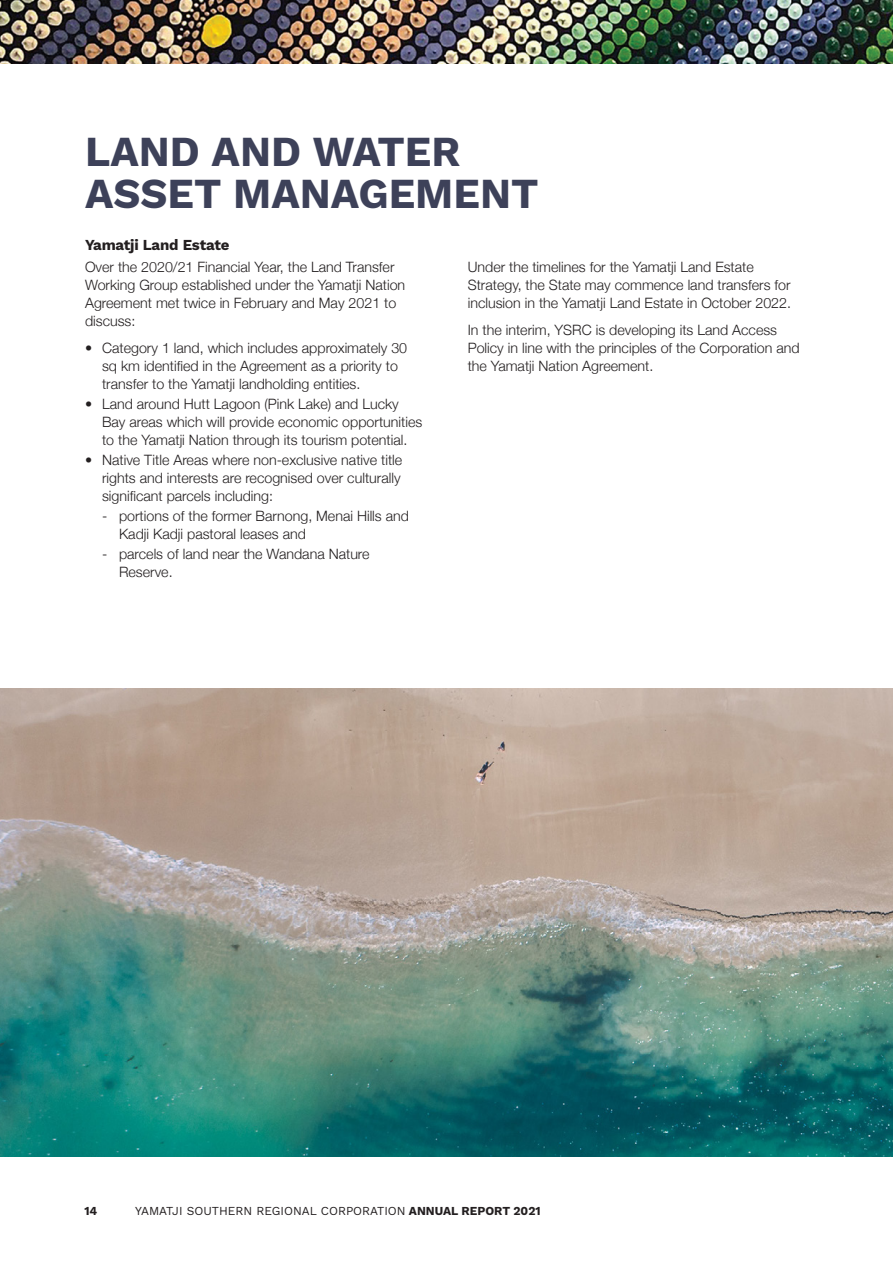
<style>
.page{position:relative;width:893px;height:1263px;background:#fff}
.page>*{position:absolute;margin:0;border:0;box-sizing:border-box;transform-origin:0 0}
.SECTION_HEADER{font:42px/42px "Work Sans";color:#3d4159}
.HEADING_B{font:15px "Work Sans";letter-spacing:-.01em;color:#231f20}
.BULLETS{font:300 14.25px/18px "Helvetica Neue";color:#231f20}
.t1{font:12px "Work Sans";color:#231f20}
</style>
<div class="page">
<img style="left:0;top:0;width:893px;height:64px">
<img style="left:0;top:689px;width:893px;height:468px">
<p class="SECTION_HEADER" style="left:85px;top:129px;width:455px">LAND AND WATER<br>ASSET MANAGEMENT</p>
<p class="HEADING_B" style="left:85px;top:233px;width:146px">Yamatji Land Estate</p>
<p class="BULLETS" style="left:85px;top:257px;width:322px">Over the 2020/21 Financial Year, the Land Transfer Working Group established under the Yamatji Nation Agreement met twice in February and May 2021 to discuss:</p>
<p class="BULLETS" style="left:102px;top:338px;width:307px;text-indent:-17px">• Category 1 land, which includes approximately 30 sq km identified in the Agreement as a priority to transfer to the Yamatji landholding entities.</p>
<p class="BULLETS" style="left:102px;top:394px;width:322px;text-indent:-17px">• Land around Hutt Lagoon (Pink Lake) and Lucky<br>Bay areas which will provide economic opportunities to the Yamatji Nation through its tourism potential.</p>
<p class="BULLETS" style="left:102px;top:450px;width:302px;text-align:justify;text-indent:-17px">• Native Title Areas where non-exclusive native title rights and interests are recognised over culturally significant parcels including:</p>
<p class="BULLETS" style="left:119px;top:506px;width:291px;text-indent:-17px">- portions of the former Barnong, Menai Hills and<br>Kadji Kadji pastoral leases and</p>
<p class="BULLETS" style="left:119px;top:544px;width:252px;text-indent:-17px">- parcels of land near the Wandana Nature<br>Reserve.</p>
<p class="BULLETS" style="left:468px;top:257px;width:325px">Under the timelines for the Yamatji Land Estate<br>Strategy, the State may commence land transfers for inclusion in the Yamatji Land Estate in October 2022.</p>
<p class="BULLETS" style="left:468px;top:320px;width:333px">In the interim, YSRC is developing its Land Access<br>Policy in line with the principles of the Corporation and the Yamatji Nation Agreement.</p>
<p class="t1" style="left:84px;top:1202px;width:14px">14</p>
<p class="t1" style="left:135px;top:1202px;width:407px">YAMATJI SOUTHERN REGIONAL CORPORATION ANNUAL REPORT 2021</p>
</div>
